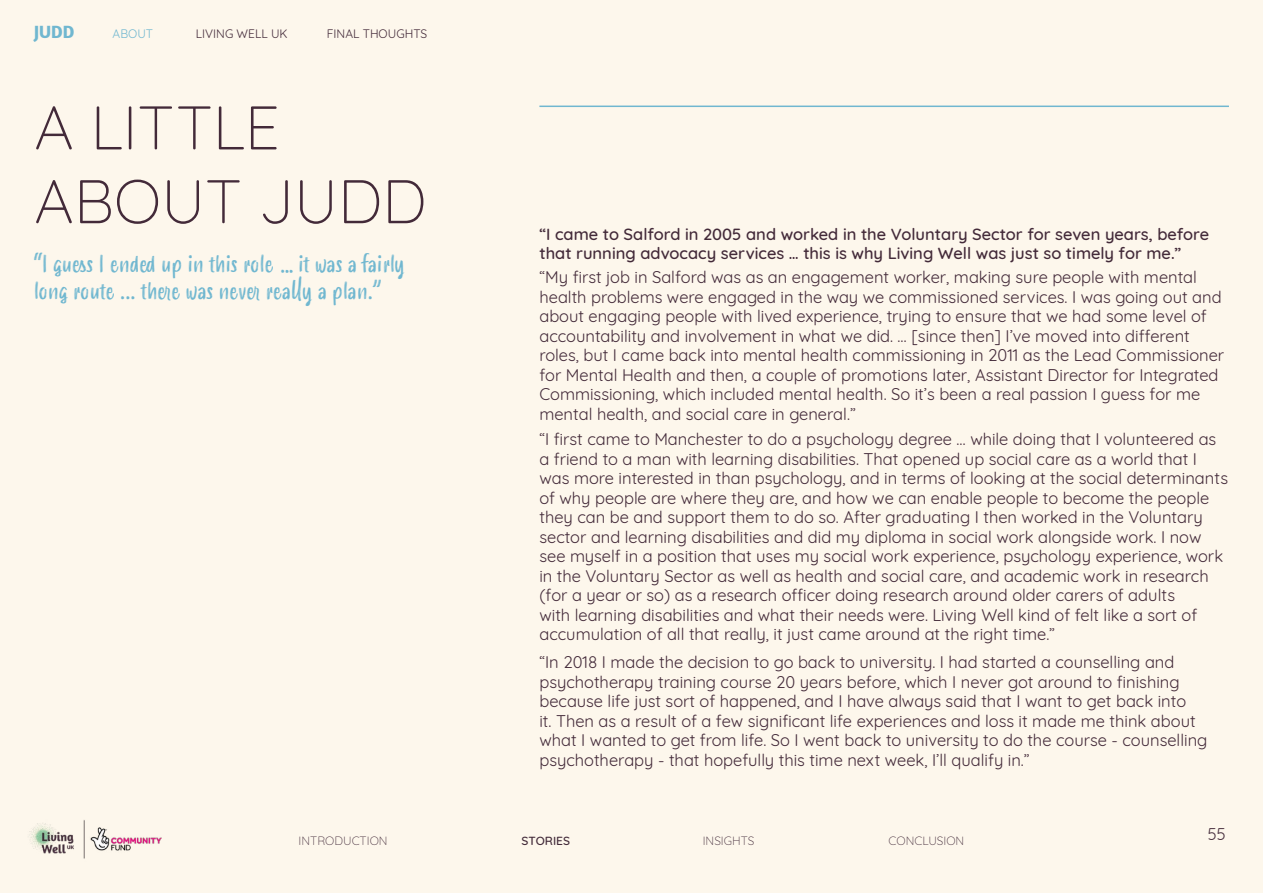
<style>
.page{position:relative;width:1263px;height:893px;background:#fdf7ec}
.page>*{position:absolute;margin:0;border:0;box-sizing:border-box;transform-origin:0 0}
.t1{font:300 61.5px/73.8px "Quicksand";color:#432a39}
.t2{font:22.5px/27px "Smoothy";color:#70b7d0}
.t3{font:700 18px "Amaranth";color:#70b7d0}
.t4{font:16.5px/19.5px "Quicksand";color:#432a39}
.t5{font:500 16.5px/19.5px "Quicksand";color:#432a39}
.t6{font:300 12px "Quicksand";color:#432b3a}
.t7{font:12px "Quicksand";color:#432a39}
.t8{font:500 12px "Quicksand";color:#432b3a}
.t9{font:12px "Quicksand";color:#70b7d0}
</style>
<div class="page">
<img style="left:28px;top:820px;width:134px;height:39px">
<hr style="left:539px;top:106px;width:690px;height:1px;background:#70b7d0">
<p class="t3" style="left:34px;top:20px;width:42px">JUDD</p>
<p class="t9" style="left:113px;top:24px;width:42px">ABOUT</p>
<p class="t7" style="left:196px;top:24px;width:93px">LIVING WELL UK</p>
<p class="t7" style="left:327px;top:24px;width:102px">FINAL THOUGHTS</p>
<h1 class="t1" style="left:34px;top:84px;width:394px">A LITTLE<br>ABOUT JUDD</h1>
<h2 class="t2" style="left:34px;top:251px;width:373px">“I guess I ended up in this role … it was a fairly long route ... there was never really a plan.”</h2>
<p class="t5" style="left:539px;top:223px;width:671px">“I came to Salford in 2005 and worked in the Voluntary Sector for seven years, before that running advocacy services … this is why Living Well was just so timely for me.”</p>
<p class="t4" style="left:539px;top:266px;width:686px">“My first job in Salford was as an engagement worker, making sure people with mental health problems were engaged in the way we commissioned services. I was going out and about engaging people with lived experience, trying to ensure that we had some level of accountability and involvement in what we did. … [since then] I’ve moved into different roles, but I came back into mental health commissioning in 2011 as the Lead Commissioner for Mental Health and then, a couple of promotions later, Assistant Director for Integrated Commissioning, which included mental health. So it’s been a real passion I guess for me mental health, and social care in general.”</p>
<p class="t4" style="left:539px;top:428px;width:690px">“I first came to Manchester to do a psychology degree … while doing that I volunteered as a friend to a man with learning disabilities. That opened up social care as a world that I was more interested in than psychology, and in terms of looking at the social determinants of why people are where they are, and how we can enable people to become the people they can be and support them to do so. After graduating I then worked in the Voluntary sector and learning disabilities and did my diploma in social work alongside work. I now see myself in a position that uses my social work experience, psychology experience, work in the Voluntary Sector as well as health and social care, and academic work in research (for a year or so) as a research officer doing research around older carers of adults<br>with learning disabilities and what their needs were. Living Well kind of felt like a sort of accumulation of all that really, it just came around at the right time.”</p>
<p class="t4" style="left:539px;top:651px;width:669px">“In 2018 I made the decision to go back to university. I had started a counselling and psychotherapy training course 20 years before, which I never got around to finishing because life just sort of happened, and I have always said that I want to get back into<br>it. Then as a result of a few significant life experiences and loss it made me think about what I wanted to get from life. So I went back to university to do the course - counselling psychotherapy - that hopefully this time next week, I’ll qualify in.”</p>
<p class="t6" style="left:299px;top:831px;width:90px">INTRODUCTION</p>
<p class="t8" style="left:522px;top:831px;width:50px">STORIES</p>
<p class="t6" style="left:703px;top:831px;width:53px">INSIGHTS</p>
<p class="t6" style="left:889px;top:831px;width:77px">CONCLUSION</p>
<p class="t4" style="left:1208px;top:823px;width:20px">55</p>
</div>
